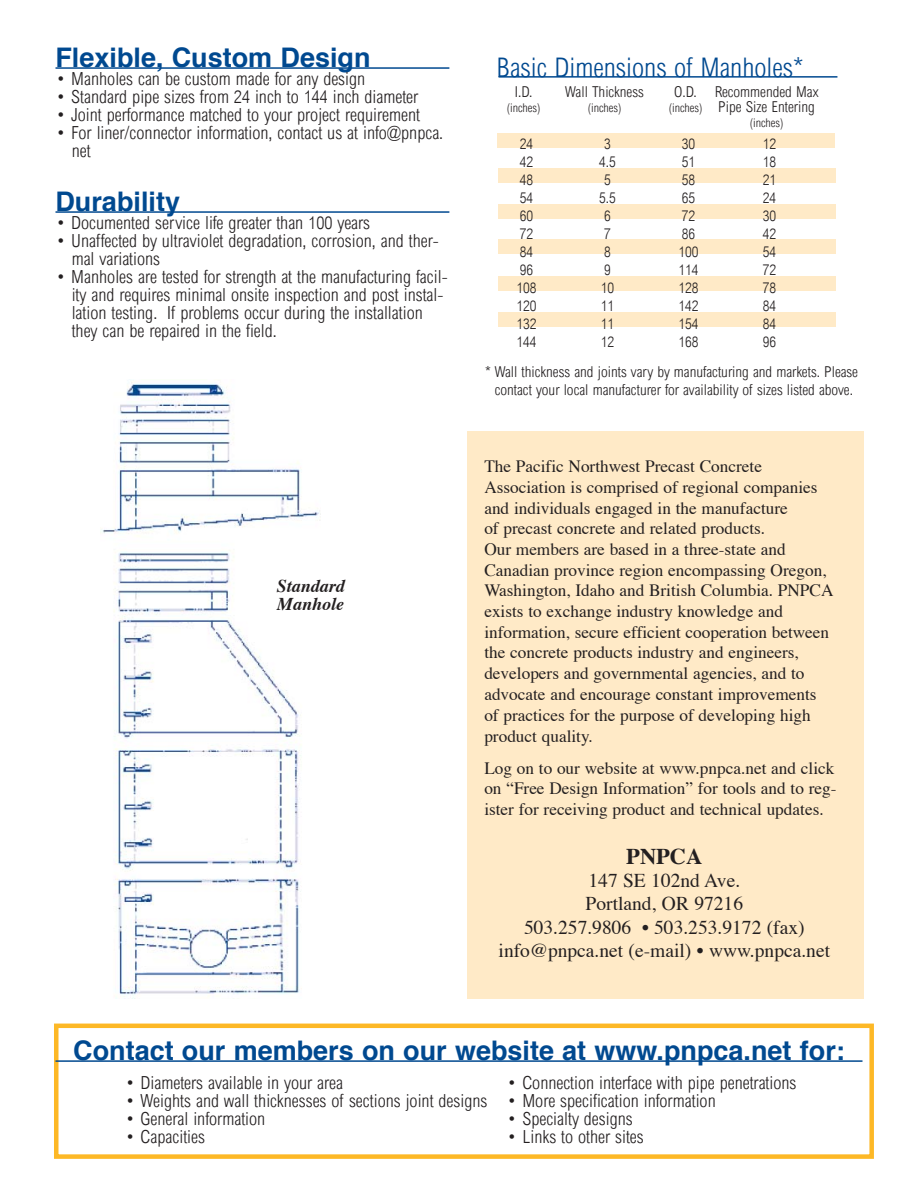
<style>
.page{position:relative;width:918px;height:1188px;background:#fff}
.page>*{position:absolute;margin:0;border:0;box-sizing:border-box;transform-origin:0 0}
.t1{font:700 27px "Helvetica";color:#004990}
.t2{font:300 condensed 27px "Arial";color:#004990}
.t3{font:700 22.5px "Times";color:#231f20}
.t4{font:19.5px/23.4px "Times";color:#231f20;text-align:center}
.t5{font:300 condensed 18px/18px "Arial";color:#231f20}
.t6{font:italic 700 18px/18px "Times";color:#231f20}
.t7{font:17.25px/20.7px "Times";color:#231f20}
.t8{font:300 condensed 15px/18px "Arial";color:#231f20;text-align:center}
.t9{font:300 condensed 12px "Arial";color:#231f20}
.s1{font-size:12px}
</style>
<div class="page">
<div style="left:499px;top:312px;width:337px;height:15px;background:#ffeac7"></div>
<div style="left:499px;top:276px;width:337px;height:14px;background:#ffeac7"></div>
<div style="left:499px;top:240px;width:337px;height:14px;background:#ffeac7"></div>
<div style="left:499px;top:204px;width:337px;height:15px;background:#ffeac7"></div>
<div style="left:499px;top:168px;width:337px;height:15px;background:#ffeac7"></div>
<div style="left:54px;top:1024px;width:820px;height:135px;border:4px solid #fdb826"></div>
<div style="left:497px;top:133px;width:338px;height:15px;background:#ffeac7"></div>
<div style="left:467px;top:431px;width:397px;height:568px;background:#ffeac7"></div>
<img style="left:102px;top:382px;width:219px;height:617px">
<div style="left:252px;top:577px;width:118px;height:47px;background:#fff"></div>
<hr style="left:56px;top:1060px;width:806px;height:2px;background:#004990">
<hr style="left:56px;top:67px;width:393px;height:2px;background:#004990">
<hr style="left:56px;top:211px;width:393px;height:2px;background:#004990">
<hr style="left:499px;top:76px;width:338px;height:2px;background:#004990">
<h1 class="t1" style="left:55px;top:47px;width:317px">Flexible, Custom Design</h1>
<p class="t5" style="left:56px;top:70px;width:311px">• Manholes can be custom made for any design</p>
<p class="t5" style="left:56px;top:88px;width:364px">• Standard pipe sizes from 24 inch to 144 inch diameter</p>
<p class="t5" style="left:56px;top:106px;width:366px">• Joint performance matched to your project requirement</p>
<p class="t5" style="left:72px;top:124px;width:373px;text-indent:-16px">• For liner/connector information, contact us at info@pnpca. net</p>
<h1 class="t1" style="left:56px;top:190px;width:126px">Durability</h1>
<p class="t5" style="left:56px;top:214px;width:316px">• Documented service life greater than 100 years</p>
<p class="t5" style="left:72px;top:232px;width:369px;text-indent:-16px">• Unaffected by ultraviolet degradation, corrosion, and ther&shy;mal variations</p>
<p class="t5" style="left:72px;top:268px;width:378px;text-indent:-16px">• Manholes are tested for strength at the manufacturing facil&shy;ity and requires minimal onsite inspection and post instal&shy;lation testing. If problems occur during the installation they can be repaired in the field.</p>
<p class="t6" style="left:277px;top:579px;width:70px">Standard<br>Manhole</p>
<h1 class="t2" style="left:497px;top:52px;width:309px">Basic Dimensions of Manholes*</h1>
<p class="t8" style="left:515px;top:83px;width:19px">I.D.</p>
<p class="t8" style="left:565px;top:83px;width:80px">Wall Thickness</p>
<p class="t8" style="left:674px;top:83px;width:146px">O.D. Recommended Max</p>
<p class="t9" style="left:507px;top:101px;width:35px">(inches)</p>
<p class="t9" style="left:588px;top:101px;width:35px">(inches)</p>
<p class="t8" style="left:669px;top:98px;width:148px"><span class="s1">(inches)</span> Pipe Size Entering</p>
<p class="t9" style="left:750px;top:116px;width:35px">(inches)</p>
<p class="t8" style="left:520px;top:135px;width:15px">24</p>
<p class="t8" style="left:604px;top:135px;width:8px">3</p>
<p class="t8" style="left:682px;top:135px;width:15px">30</p>
<p class="t8" style="left:763px;top:135px;width:15px">12</p>
<p class="t8" style="left:520px;top:153px;width:15px">42</p>
<p class="t8" style="left:599px;top:153px;width:18px">4.5</p>
<p class="t8" style="left:682px;top:153px;width:15px">51</p>
<p class="t8" style="left:763px;top:153px;width:15px">18</p>
<p class="t8" style="left:520px;top:171px;width:15px">48</p>
<p class="t8" style="left:604px;top:171px;width:8px">5</p>
<p class="t8" style="left:682px;top:171px;width:15px">58</p>
<p class="t8" style="left:763px;top:171px;width:15px">21</p>
<p class="t8" style="left:520px;top:189px;width:15px">54</p>
<p class="t8" style="left:599px;top:189px;width:18px">5.5</p>
<p class="t8" style="left:682px;top:189px;width:15px">65</p>
<p class="t8" style="left:763px;top:189px;width:15px">24</p>
<p class="t8" style="left:520px;top:207px;width:15px">60</p>
<p class="t8" style="left:604px;top:207px;width:8px">6</p>
<p class="t8" style="left:682px;top:207px;width:15px">72</p>
<p class="t8" style="left:763px;top:207px;width:15px">30</p>
<p class="t8" style="left:520px;top:225px;width:15px">72</p>
<p class="t8" style="left:604px;top:225px;width:8px">7</p>
<p class="t8" style="left:682px;top:225px;width:15px">86</p>
<p class="t8" style="left:763px;top:225px;width:15px">42</p>
<p class="t8" style="left:520px;top:243px;width:15px">84</p>
<p class="t8" style="left:604px;top:243px;width:8px">8</p>
<p class="t8" style="left:678px;top:243px;width:22px">100</p>
<p class="t8" style="left:763px;top:243px;width:15px">54</p>
<p class="t8" style="left:520px;top:261px;width:15px">96</p>
<p class="t8" style="left:604px;top:261px;width:8px">9</p>
<p class="t8" style="left:678px;top:261px;width:22px">114</p>
<p class="t8" style="left:763px;top:261px;width:15px">72</p>
<p class="t8" style="left:516px;top:279px;width:22px">108</p>
<p class="t8" style="left:601px;top:279px;width:15px">10</p>
<p class="t8" style="left:678px;top:279px;width:22px">128</p>
<p class="t8" style="left:763px;top:279px;width:15px">78</p>
<p class="t8" style="left:516px;top:297px;width:22px">120</p>
<p class="t8" style="left:601px;top:297px;width:15px">11</p>
<p class="t8" style="left:678px;top:297px;width:22px">142</p>
<p class="t8" style="left:763px;top:297px;width:15px">84</p>
<p class="t8" style="left:516px;top:315px;width:22px">132</p>
<p class="t8" style="left:601px;top:315px;width:15px">11</p>
<p class="t8" style="left:678px;top:315px;width:22px">154</p>
<p class="t8" style="left:763px;top:315px;width:15px">84</p>
<p class="t8" style="left:516px;top:333px;width:22px">144</p>
<p class="t8" style="left:601px;top:333px;width:15px">12</p>
<p class="t8" style="left:678px;top:333px;width:22px">168</p>
<p class="t8" style="left:763px;top:333px;width:15px">96</p>
<p class="t8" style="left:485px;top:363px;width:374px">* Wall thickness and joints vary by manufacturing and markets. Please contact your local manufacturer for availability of sizes listed above.</p>
<p class="t7" style="left:484px;top:457px;width:351px">The Pacific Northwest Precast Concrete Association is comprised of regional companies and individuals engaged in the manufacture<br>of precast concrete and related products.<br>Our members are based in a three-state and Canadian province region encompassing Oregon, Washington, Idaho and British Columbia. PNPCA exists to exchange industry knowledge and information, secure efficient cooperation between the concrete products industry and engineers, developers and governmental agencies, and to advocate and encourage constant improvements of practices for the purpose of developing high product quality.</p>
<p class="t7" style="left:484px;top:759px;width:354px;text-align:justify">Log on to our website at www.pnpca.net and click on “Free Design Information” for tools and to reg&shy;ister for receiving product and technical updates.</p>
<p class="t3" style="left:626px;top:847px;width:78px">PNPCA</p>
<p class="t4" style="left:499px;top:870px;width:333px">147 SE 102nd Ave.<br>Portland, OR 97216<br>503.257.9806 • 503.253.9172 (fax) info@pnpca.net (e-mail) • www.pnpca.net</p>
<h1 class="t1" style="left:73px;top:1040px;width:773px">Contact our members on our website at www.pnpca.net for:</h1>
<p class="t5" style="left:125px;top:1074px;width:220px">• Diameters available in your area</p>
<p class="t5" style="left:125px;top:1092px;width:364px">• Weights and wall thicknesses of sections joint designs</p>
<p class="t5" style="left:125px;top:1110px;width:142px">• General information</p>
<p class="t5" style="left:125px;top:1128px;width:82px">• Capacities</p>
<p class="t5" style="left:507px;top:1074px;width:292px">• Connection interface with pipe penetrations</p>
<p class="t5" style="left:507px;top:1092px;width:211px">• More specification information</p>
<p class="t5" style="left:507px;top:1110px;width:128px">• Specialty designs</p>
<p class="t5" style="left:507px;top:1128px;width:139px">• Links to other sites</p>
</div>
